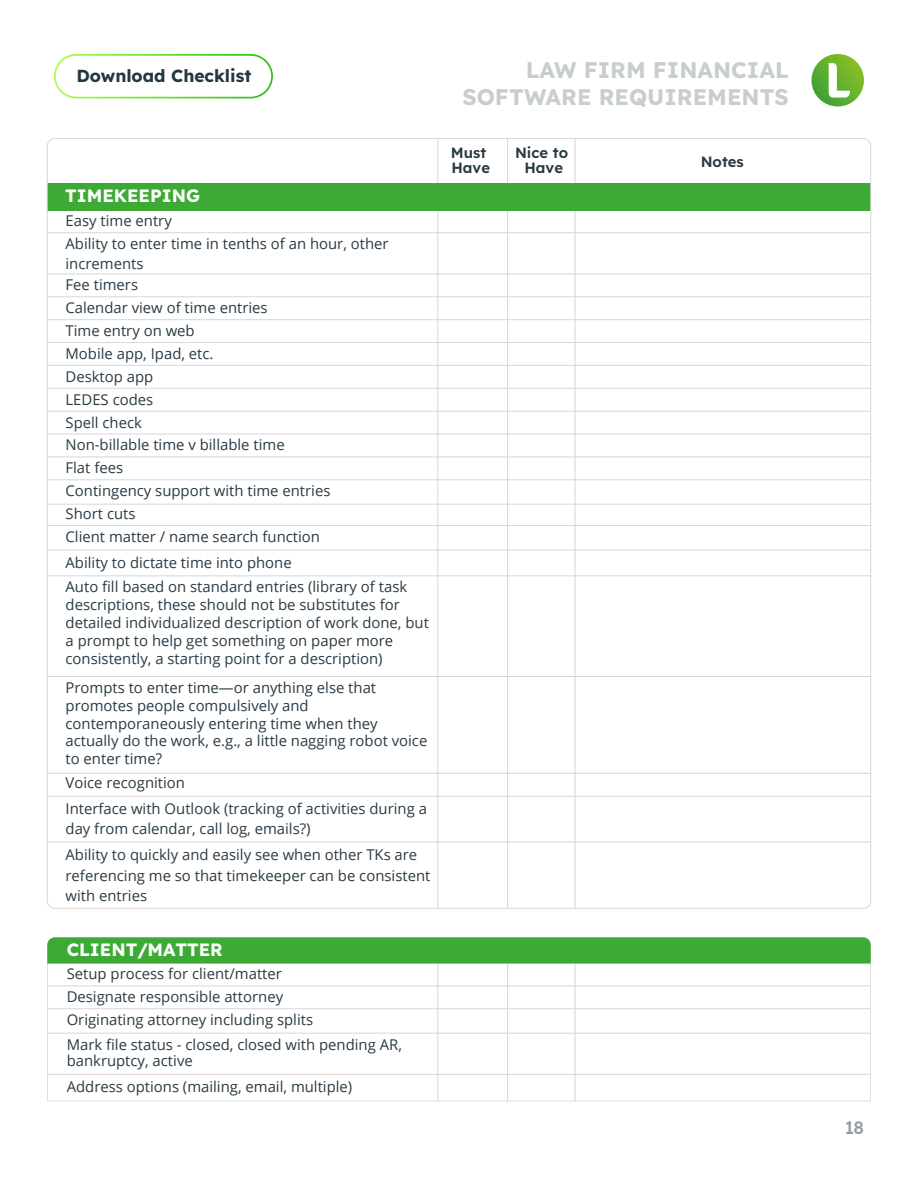
<style>
.page{position:relative;width:918px;height:1188px;background:#fff}
.page>*{position:absolute;margin:0;border:0;box-sizing:border-box;transform-origin:0 0}
.t1{font:700 22.5px/27px "Lexend";color:#c8cdd0;text-align:right}
.t2{font:500 18px "Lexend";color:#223843}
.t3{font:17.85px "Lexend";color:#fff}
.t4{font:700 17.4px "Lexend";color:#223843}
.t5{font:14.85px/22.8px "Open Sans";color:#2a3a44}
.t6{font:14.85px/15.3px "Lexend";color:#2a3a44}
</style>
<div class="page">
<div style="left:54px;top:54px;width:219px;height:44px;border:2px solid #fff;border-radius:21px"></div>
<hr style="left:575px;top:138px;width:1px;height:46px;background:#d8d6d6">
<hr style="left:507px;top:138px;width:1px;height:46px;background:#d8d6d6">
<hr style="left:437px;top:138px;width:1px;height:46px;background:#d8d6d6">
<svg style="left:47px;top:964px;width:824px;height:137px"></svg>
<hr style="left:47px;top:842px;width:824px;height:1px;background:#d8d6d6">
<hr style="left:47px;top:796px;width:824px;height:1px;background:#d8d6d6">
<hr style="left:47px;top:773px;width:824px;height:1px;background:#d8d6d6">
<hr style="left:47px;top:676px;width:824px;height:1px;background:#d8d6d6">
<hr style="left:47px;top:575px;width:824px;height:1px;background:#d8d6d6">
<hr style="left:47px;top:550px;width:824px;height:1px;background:#d8d6d6">
<hr style="left:47px;top:525px;width:824px;height:1px;background:#d8d6d6">
<hr style="left:47px;top:504px;width:824px;height:1px;background:#d8d6d6">
<hr style="left:47px;top:479px;width:824px;height:1px;background:#d8d6d6">
<hr style="left:47px;top:457px;width:824px;height:1px;background:#d8d6d6">
<hr style="left:47px;top:434px;width:824px;height:1px;background:#d8d6d6">
<hr style="left:47px;top:411px;width:824px;height:1px;background:#d8d6d6">
<hr style="left:47px;top:388px;width:824px;height:1px;background:#d8d6d6">
<hr style="left:47px;top:365px;width:824px;height:1px;background:#d8d6d6">
<hr style="left:47px;top:342px;width:824px;height:1px;background:#d8d6d6">
<hr style="left:47px;top:319px;width:824px;height:1px;background:#d8d6d6">
<hr style="left:47px;top:296px;width:824px;height:1px;background:#d8d6d6">
<hr style="left:47px;top:274px;width:824px;height:1px;background:#d8d6d6">
<hr style="left:47px;top:232px;width:824px;height:1px;background:#d8d6d6">
<hr style="left:575px;top:209px;width:1px;height:699px;background:#d8d6d6">
<hr style="left:507px;top:209px;width:1px;height:699px;background:#d8d6d6">
<hr style="left:437px;top:209px;width:1px;height:699px;background:#d8d6d6">
<div style="left:47px;top:183px;width:824px;height:27px;background:#3daa35"></div>
<svg style="left:47px;top:937px;width:824px;height:27px;background:#42ac3a"></svg>
<svg style="left:812px;top:54px;width:52px;height:52px"></svg>
<svg style="left:829px;top:63px;width:21px;height:35px"></svg>
<p class="t4" style="left:76px;top:64px;width:176px">Download Checklist</p>
<p class="t3" style="left:65px;top:182px;width:137px">TIMEKEEPING</p>
<p class="t5" style="left:66px;top:209px;width:325px">Easy time entry<br>Ability to enter time in tenths of an hour, other</p>
<p class="t5" style="left:66px;top:253px;width:80px;line-height:20.9px">increments<br>Fee timers</p>
<p class="t5" style="left:66px;top:296px;width:266px">Calendar view of time entries<br>Time entry on web<br>Mobile app, Ipad, etc.<br>Desktop app<br>LEDES codes<br>Spell check<br>Non-billable time v billable time<br>Flat fees<br>Contingency support with time entries<br>Short cuts<br>Client matter / name search function</p>
<p class="t5" style="left:66px;top:550px;width:343px;line-height:24.5px">Ability to dictate time into phone<br>Auto fill based on standard entries (library of task</p>
<p class="t5" style="left:66px;top:595px;width:365px;line-height:17.9px">descriptions, these should not be substitutes for detailed individualized description of work done, but a prompt to help get something on paper more consistently, a starting point for a description)</p>
<p class="t5" style="left:66px;top:678px;width:363px;line-height:17.9px">Prompts to enter time—or anything else that promotes people compulsively and contemporaneously entering time when they actually do the work, e.g., a little nagging robot voice to enter time?</p>
<p class="t5" style="left:66px;top:769px;width:363px;line-height:26px">Voice recognition<br>Interface with Outlook (tracking of activities during a</p>
<p class="t5" style="left:66px;top:816px;width:353px;line-height:26px">day from calendar, call log, emails?)<br>Ability to quickly and easily see when other TKs are</p>
<p class="t5" style="left:66px;top:865px;width:366px;line-height:20.2px">referencing me so that timekeeper can be consistent with entries</p>
<p class="t3" style="left:67px;top:937px;width:158px">CLIENT/MATTER</p>
<p class="t5" style="left:67px;top:962px;width:248px">Setup process for client/matter<br>Designate responsible attorney<br>Originating attorney including splits</p>
<p class="t5" style="left:67px;top:1035px;width:337px;line-height:16.8px">Mark file status - closed, closed with pending AR, bankruptcy, active</p>
<p class="t5" style="left:67px;top:1075px;width:287px">Address options (mailing, email, multiple)</p>
<h1 class="t1" style="left:462px;top:55px;width:328px">LAW FIRM FINANCIAL<br>SOFTWARE REQUIREMENTS</h1>
<p class="t6" style="left:451px;top:144px;width:41px">Must<br>Have</p>
<p class="t6" style="left:515px;top:144px;width:55px;text-align:center">Nice to<br>Have</p>
<p class="t6" style="left:701px;top:153px;width:45px">Notes</p>
<p class="t2" style="left:844px;top:1115px;width:21px">18</p>
</div>
